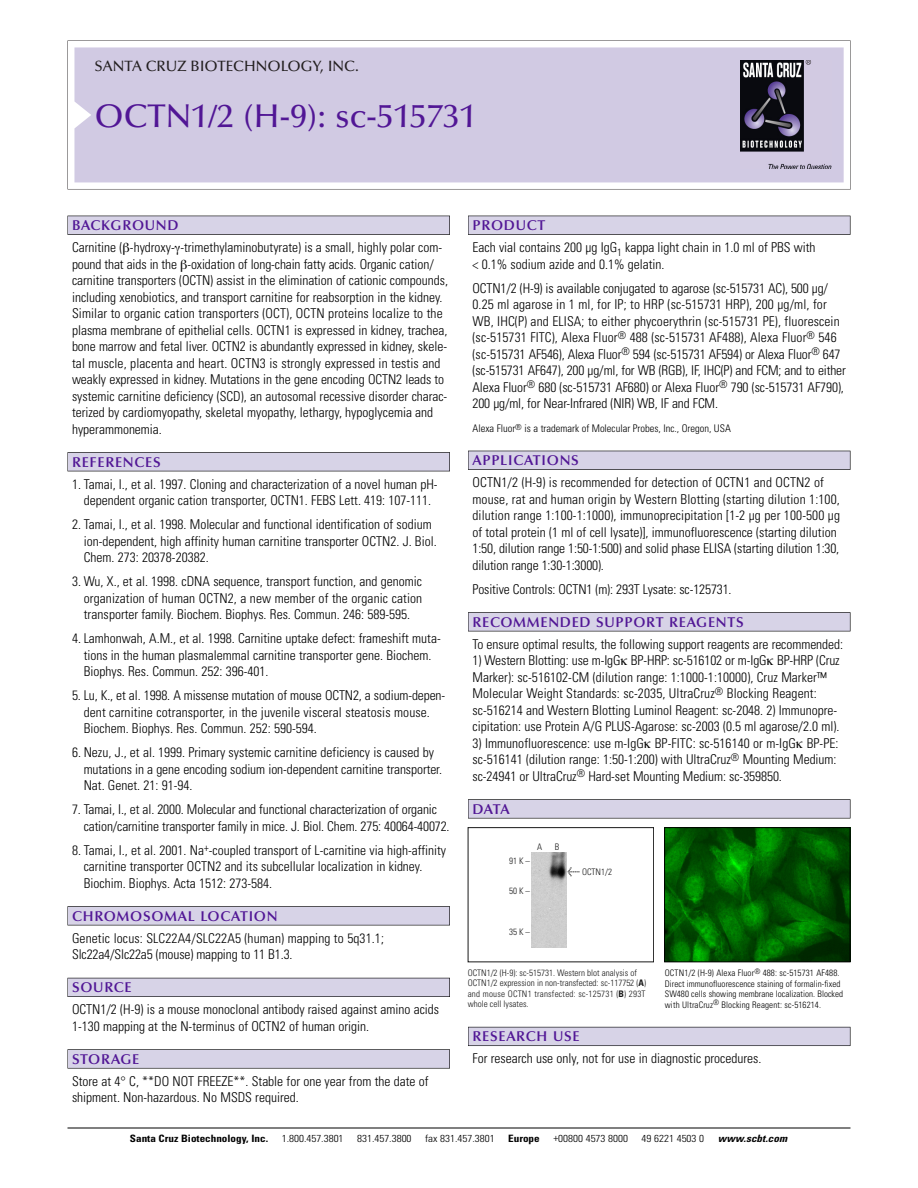
<style>
.page{position:relative;width:918px;height:1188px;background:#fff}
.page>*{position:absolute;margin:0;border:0;box-sizing:border-box;transform-origin:0 0}
.t1{font:500 33px "Optima";color:#511695}
.t2{font:500 15px "Optima";color:#231f20}
.t3{font:600 14.25px "Optima";letter-spacing:.05em;color:#511695}
.t4{font:300 condensed 13.5px/16.5px "Univers";color:#000}
.t5{font:300 condensed 10.5px "Univers";color:#000}
.t6{font:300 condensed 10.2px "Univers";color:#000;scale:1.1 1}
.t7{font:700 condensed 10.2px "Univers";color:#000;scale:1.1 1}
.t8{font:italic 700 condensed 10.2px "Univers";letter-spacing:.005em;color:#000;scale:1.1 1}
.t9{font:300 condensed 9px/10.5px "Univers";letter-spacing:.005em;color:#000}
.t10{font:9px/10.5px "Univers Condensed Light+RORGWZ";color:#191919}
.s1{font-family:"Meta Plus Book Roman+KDFWCU";font-size:10.5px}
.s2{font-family:"Univers Condensed Bold+TYBIZL"}
</style>
<div class="page">
<svg style="left:68px;top:40px;width:783px;height:149px"></svg>
<div style="left:74px;top:47px;width:770px;height:135px;background:#d1cae3"></div>
<img style="left:741px;top:60px;width:90px;height:108px">
<div style="left:68px;top:216px;width:382px;height:19px;background:#525155"></div>
<div style="left:68px;top:216px;width:381px;height:18px;background:#d7d3e7"></div>
<div style="left:68px;top:452px;width:382px;height:19px;background:#525155"></div>
<div style="left:68px;top:453px;width:381px;height:18px;background:#d7d3e7"></div>
<div style="left:68px;top:906px;width:382px;height:19px;background:#545357"></div>
<div style="left:68px;top:907px;width:381px;height:18px;background:#d7d3e7"></div>
<div style="left:68px;top:978px;width:382px;height:19px;background:#54535a"></div>
<div style="left:68px;top:978px;width:381px;height:18px;background:#d7d3e7"></div>
<svg style="left:68px;top:1049px;width:382px;height:20px"></svg>
<div style="left:68px;top:1050px;width:381px;height:18px;background:#d7d3e7"></div>
<div style="left:468px;top:216px;width:382px;height:19px;background:#525155"></div>
<div style="left:468px;top:216px;width:382px;height:18px;background:#d7d3e7"></div>
<div style="left:468px;top:451px;width:382px;height:19px;background:#515055"></div>
<div style="left:468px;top:451px;width:382px;height:18px;background:#d7d3e7"></div>
<div style="left:468px;top:612px;width:382px;height:19px;background:#545357"></div>
<div style="left:468px;top:613px;width:382px;height:18px;background:#d7d3e7"></div>
<div style="left:468px;top:799px;width:382px;height:19px;background:#575759"></div>
<div style="left:468px;top:800px;width:382px;height:18px;background:#d7d3e7"></div>
<div style="left:468px;top:1027px;width:382px;height:19px;background:#5b5a62"></div>
<div style="left:468px;top:1027px;width:382px;height:18px;background:#d7d3e7"></div>
<hr style="left:68px;top:1128px;width:782px;height:1px;background:#000">
<div style="left:468px;top:827px;width:186px;height:135px;border:1px solid #191919"></div>
<img style="left:531px;top:853px;width:35px;height:94px">
<img style="left:666px;top:829px;width:182px;height:131px">
<div style="left:664px;top:827px;width:186px;height:135px;border:1px solid #000"></div>
<p class="t2" style="left:94px;top:61px;width:266px">SANTA CRUZ BIOTECHNOLOGY, INC.</p>
<h1 class="t1" style="left:94px;top:103px;width:383px">OCTN1/2 (H-9): sc-515731</h1>
<p class="t3" style="left:72px;top:219px;width:108px">BACKGROUND</p>
<p class="t4" style="left:72px;top:240px;width:378px">Carnitine ( -hydroxy- -trimethylaminobutyrate) is a small, highly polar com&shy;pound that aids in the -oxidation of long-chain fatty acids. Organic cation/ carnitine transporters (OCTN) assist in the elimination of cationic compounds, including xenobiotics, and transport carnitine for reabsorption in the kidney.<br>Similar to organic cation transporters (OCT), OCTN proteins localize to the plasma membrane of epithelial cells. OCTN1 is expressed in kidney, trachea, bone marrow and fetal liver. OCTN2 is abundantly expressed in kidney, skele&shy;tal muscle, placenta and heart. OCTN3 is strongly expressed in testis and weakly expressed in kidney. Mutations in the gene encoding OCTN2 leads to systemic carnitine deficiency (SCD), an autosomal recessive disorder charac&shy;terized by cardiomyopathy, skeletal myopathy, lethargy, hypoglycemia and hyperammonemia.</p>
<p class="t3" style="left:72px;top:456px;width:90px">REFERENCES</p>
<p class="t4" style="left:72px;top:477px;width:367px;text-align:center">1. Tamai, I., et al. 1997. Cloning and characterization of a novel human pH&shy;dependent organic cation transporter, OCTN1. FEBS Lett. 419: 107-111.</p>
<p class="t4" style="left:84px;top:517px;width:355px;text-indent:-12px">2. Tamai, I., et al. 1998. Molecular and functional identification of sodium ion-dependent, high affinity human carnitine transporter OCTN2. J. Biol.<br>Chem. 273: 20378-20382.</p>
<p class="t4" style="left:84px;top:574px;width:340px;text-align:justify;text-indent:-12px">3. Wu, X., et al. 1998. cDNA sequence, transport function, and genomic organization of human OCTN2, a new member of the organic cation transporter family. Biochem. Biophys. Res. Commun. 246: 589-595.</p>
<p class="t4" style="left:84px;top:631px;width:359px;text-indent:-12px">4. Lamhonwah, A.M., et al. 1998. Carnitine uptake defect: frameshift muta&shy;tions in the human plasmalemmal carnitine transporter gene. Biochem.<br>Biophys. Res. Commun. 252: 396-401.</p>
<p class="t4" style="left:84px;top:688px;width:363px;text-indent:-12px">5. Lu, K., et al. 1998. A missense mutation of mouse OCTN2, a sodium-depen&shy;dent carnitine cotransporter, in the juvenile visceral steatosis mouse.<br>Biochem. Biophys. Res. Commun. 252: 590-594.</p>
<p class="t4" style="left:84px;top:745px;width:360px;text-indent:-12px">6. Nezu, J., et al. 1999. Primary systemic carnitine deficiency is caused by mutations in a gene encoding sodium ion-dependent carnitine transporter.<br>Nat. Genet. 21: 91-94.</p>
<p class="t4" style="left:84px;top:802px;width:367px;text-indent:-12px">7. Tamai, I., et al. 2000. Molecular and functional characterization of organic cation/carnitine transporter family in mice. J. Biol. Chem. 275: 40064-40072.</p>
<p class="t4" style="left:84px;top:843px;width:364px;text-indent:-12px">8. Tamai, I., et al. 2001. Na<sup>+</sup>-coupled transport of L-carnitine via high-affinity carnitine transporter OCTN2 and its subcellular localization in kidney.<br>Biochim. Biophys. Acta 1512: 273-584.</p>
<p class="t3" style="left:72px;top:910px;width:207px">CHROMOSOMAL LOCATION</p>
<p class="t4" style="left:72px;top:931px;width:314px">Genetic locus: SLC22A4/SLC22A5 (human) mapping to 5q31.1;<br>Slc22a4/Slc22a5 (mouse) mapping to 11 B1.3.</p>
<p class="t3" style="left:72px;top:982px;width:61px">SOURCE</p>
<p class="t4" style="left:72px;top:1002px;width:369px">OCTN1/2 (H-9) is a mouse monoclonal antibody raised against amino acids<br>1-130 mapping at the N-terminus of OCTN2 of human origin.</p>
<p class="t3" style="left:72px;top:1053px;width:69px">STORAGE</p>
<p class="t4" style="left:72px;top:1074px;width:358px">Store at 4° C, **DO NOT FREEZE**. Stable for one year from the date of shipment. Non-hazardous. No MSDS required.</p>
<p class="t3" style="left:473px;top:219px;width:74px">PRODUCT</p>
<p class="t4" style="left:473px;top:240px;width:345px">Each vial contains 200 µg IgG<sub>1</sub> kappa light chain in 1.0 ml of PBS with &lt; 0.1% sodium azide and 0.1% gelatin.</p>
<p class="t4" style="left:473px;top:281px;width:375px">OCTN1/2 (H-9) is available conjugated to agarose (sc-515731 AC), 500 µg/ 0.25 ml agarose in 1 ml, for IP; to HRP (sc-515731 HRP), 200 µg/ml, for WB, IHC(P) and ELISA; to either phycoerythrin (sc-515731 PE), fluorescein (sc-515731 FITC), Alexa Fluor<sup>®</sup> 488 (sc-515731 AF488), Alexa Fluor<sup>®</sup> 546 (sc-515731 AF546), Alexa Fluor<sup>®</sup> 594 (sc-515731 AF594) or Alexa Fluor<sup>®</sup> 647 (sc-515731 AF647), 200 µg/ml, for WB (RGB), IF, IHC(P) and FCM; and to either Alexa Fluor<sup>®</sup> 680 (sc-515731 AF680) or Alexa Fluor<sup>®</sup> 790 (sc-515731 AF790), 200 µg/ml, for Near-Infrared (NIR) WB, IF and FCM.</p>
<p class="t5" style="left:473px;top:424px;width:260px">Alexa Fluor<sup>®</sup> is a trademark of Molecular Probes, Inc., Oregon, USA</p>
<p class="t3" style="left:473px;top:455px;width:108px">APPLICATIONS</p>
<p class="t4" style="left:473px;top:475px;width:369px">OCTN1/2 (H-9) is recommended for detection of OCTN1 and OCTN2 of mouse, rat and human origin by Western Blotting (starting dilution 1:100, dilution range 1:100-1:1000), immunoprecipitation [1-2 µg per 100-500 µg of total protein (1 ml of cell lysate)], immunofluorescence (starting dilution 1:50, dilution range 1:50-1:500) and solid phase ELISA (starting dilution 1:30, dilution range 1:30-1:3000).</p>
<p class="t4" style="left:473px;top:582px;width:261px">Positive Controls: OCTN1 (m): 293T Lysate: sc-125731.</p>
<p class="t3" style="left:473px;top:616px;width:273px">RECOMMENDED SUPPORT REAGENTS</p>
<p class="t4" style="left:473px;top:637px;width:372px">To ensure optimal results, the following support reagents are recommended:</p>
<p class="t4" style="left:473px;top:653px;width:369px">1) Western Blotting: use m-IgG BP-HRP: sc-516102 or m-IgG BP-HRP (Cruz Marker): sc-516102-CM (dilution range: 1:1000-1:10000), Cruz Marker™ Molecular Weight Standards: sc-2035, UltraCruz<sup>®</sup> Blocking Reagent: sc-516214 and Western Blotting Luminol Reagent: sc-2048. 2) Immunopre&shy;cipitation: use Protein A/G PLUS-Agarose: sc-2003 (0.5 ml agarose/2.0 ml).</p>
<p class="t4" style="left:473px;top:736px;width:368px">3) Immunofluorescence: use m-IgG BP-FITC: sc-516140 or m-IgG BP-PE: sc-516141 (dilution range: 1:50-1:200) with UltraCruz<sup>®</sup> Mounting Medium: sc-24941 or UltraCruz<sup>®</sup> Hard-set Mounting Medium: sc-359850.</p>
<p class="t3" style="left:473px;top:803px;width:39px">DATA</p>
<p class="t10" style="left:537px;top:842px;width:7px">A</p>
<p class="t10" style="left:555px;top:842px;width:6px">B</p>
<p class="t10" style="left:509px;top:857px;width:22px">91K–</p>
<p class="t10" style="left:509px;top:886px;width:22px">50K–</p>
<p class="t10" style="left:509px;top:928px;width:22px">35K–</p>
<p class="t10" style="left:567px;top:867px;width:46px"><span class="s1">&lt;</span> OCTN1/2</p>
<p class="t10" style="left:468px;top:968px;width:180px">OCTN1/2 (H-9): sc-515731. Western blot analysis of OCTN1/2 expression in non-transfected: sc-117752 (<span class="s2">A</span>) and mouse OCTN1 transfected: sc-125731 (<span class="s2">B</span>) 293T whole cell lysates.</p>
<p class="t9" style="left:665px;top:969px;width:180px">OCTN1/2 (H-9) Alexa Fluor<sup>®</sup> 488: sc-515731 AF488.<br>Direct immunofluorescence staining of formalin-fixed SW480 cells showing membrane localization. Blocked with UltraCruz<sup>®</sup> Blocking Reagent: sc-516214.</p>
<p class="t3" style="left:473px;top:1031px;width:109px">RESEARCH USE</p>
<p class="t4" style="left:473px;top:1051px;width:290px">For research use only, not for use in diagnostic procedures.</p>
<p class="t7" style="left:130px;top:1135px;width:127px">Santa Cruz Biotechnology, Inc.</p>
<p class="t6" style="left:282px;top:1135px;width:58px">1.800.457.3801</p>
<p class="t6" style="left:357px;top:1135px;width:51px">831.457.3800</p>
<p class="t6" style="left:425px;top:1135px;width:65px">fax 831.457.3801</p>
<p class="t7" style="left:508px;top:1135px;width:30px">Europe</p>
<p class="t6" style="left:553px;top:1135px;width:69px">+00800 4573 8000</p>
<p class="t6" style="left:642px;top:1135px;width:58px">49 6221 4503 0</p>
<p class="t8" style="left:718px;top:1135px;width:64px">www.scbt.com</p>
</div>
